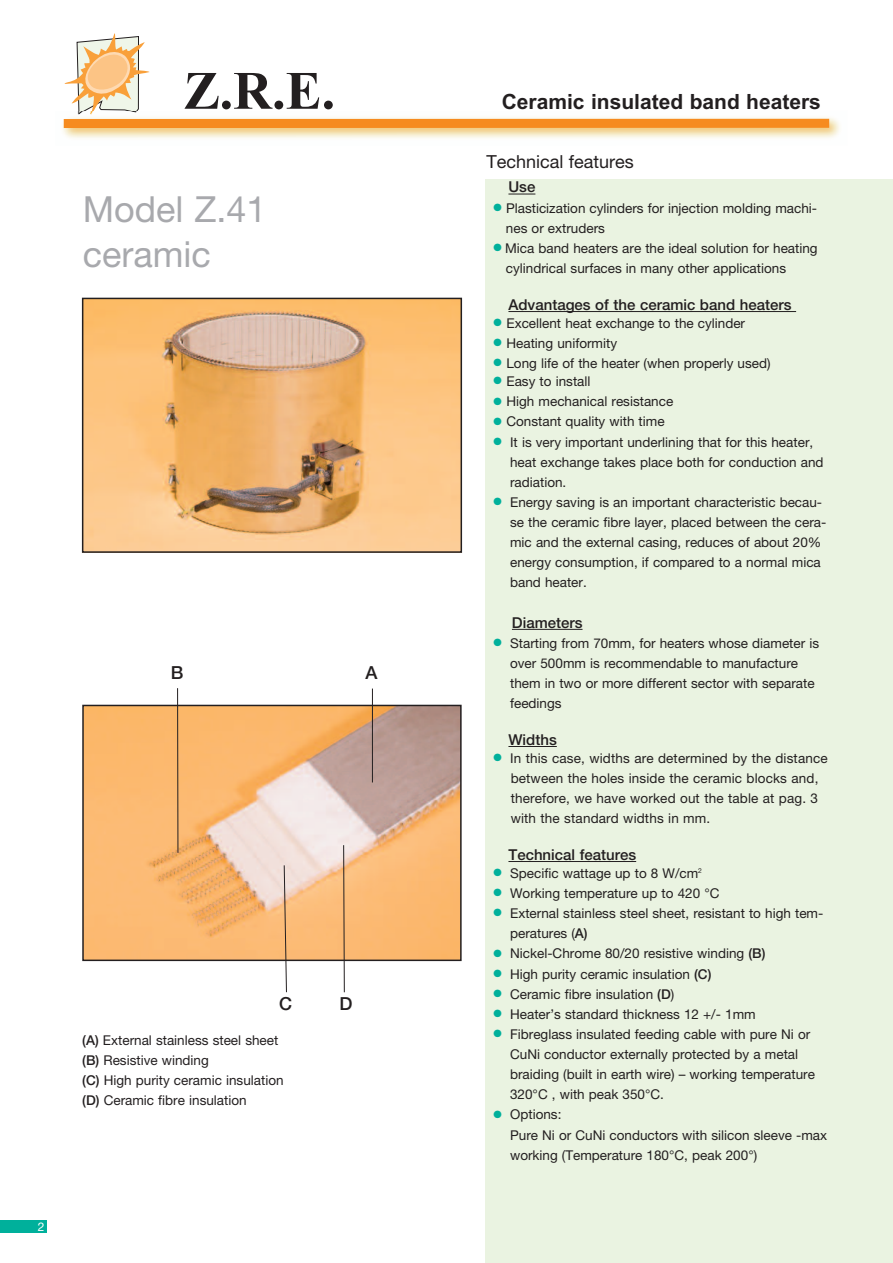
<style>
.page{position:relative;width:893px;height:1263px;background:#fff}
.page>*{position:absolute;margin:0;border:0;box-sizing:border-box;transform-origin:0 0}
.t1{font:700 54px "Times New Roman";color:#231f20}
.t2{font:36px/45px "Helvetica Neue LT Std";color:#a8a9ad}
.t3{font:700 21px "Arial";color:#231f20}
.t4{font:18px "Helvetica Neue LT Std";color:#231f20}
.t5{font:500 18px "Helvetica Neue LT Std";color:#231f20}
.t6{font:500 15px "Helvetica Neue LT Std";color:#231f20}
.t7{font:13.5px/20.1px "Helvetica Neue LT Std";color:#231f20}
.t8{font:12px "Helvetica Neue LT Std";color:#fff}
.s1{font-weight:500}
.s2{color:#00b09b}
</style>
<div class="page">
<svg style="left:64px;top:33px;width:85px;height:78px"></svg>
<img style="left:63px;top:117px;width:777px;height:21px">
<img style="left:77px;top:111px;width:60px;height:4px">
<div style="left:64px;top:119px;width:765px;height:9px;background:#f68b1f"></div>
<div style="left:0;top:1220px;width:47px;height:13px;background:#00b09b"></div>
<img style="left:85px;top:708px;width:374px;height:250px">
<div style="left:82px;top:705px;width:380px;height:256px;border:2px solid #231f20"></div>
<div style="left:486px;top:179px;width:407px;height:1084px;background:#eaf3e1"></div>
<svg style="left:508px;top:194px;width:27px;height:1px"></svg>
<hr style="left:508px;top:311px;width:288px;height:1px;background:#231f20">
<hr style="left:512px;top:629px;width:70px;height:1px;background:#231f20">
<hr style="left:508px;top:746px;width:49px;height:1px;background:#231f20">
<hr style="left:508px;top:861px;width:128px;height:1px;background:#231f20">
<img style="left:85px;top:301px;width:374px;height:249px">
<div style="left:82px;top:298px;width:380px;height:255px;border:2px solid #231f20"></div>
<hr style="left:372px;top:688px;width:1px;height:94px;background:#231f20">
<hr style="left:177px;top:688px;width:1px;height:165px;background:#231f20">
<svg style="left:283px;top:864px;width:4px;height:129px"></svg>
<svg style="left:343px;top:844px;width:2px;height:149px"></svg>
<h1 class="t1" style="left:184px;top:59px;width:153px">Z.R.E.</h1>
<h2 class="t2" style="left:83px;top:190px;width:185px">Model Z.41 ceramic</h2>
<h3 class="t5" style="left:171px;top:666px;width:14px">B</h3>
<h3 class="t5" style="left:366px;top:666px;width:14px">A</h3>
<h3 class="t5" style="left:279px;top:997px;width:14px">C</h3>
<h3 class="t5" style="left:339px;top:997px;width:14px">D</h3>
<p class="t7" style="left:82px;top:1031px;width:203px"><span class="s1">(A)</span> External stainless steel sheet <span class="s1">(B)</span> Resistive winding<br><span class="s1">(C)</span> High purity ceramic insulation <span class="s1">(D)</span> Ceramic fibre insulation</p>
<p class="t8" style="left:38px;top:1222px;width:8px">2</p>
<h3 class="t3" style="left:502px;top:90px;width:321px">Ceramic insulated band heaters</h3>
<h3 class="t4" style="left:486px;top:156px;width:149px">Technical features</h3>
<p class="t6" style="left:508px;top:182px;width:28px">Use</p>
<p class="t7" style="left:506px;top:199px;width:313px;text-indent:-12px"><span class="s2">●</span> Plasticization cylinders for injection molding machi&shy;nes or extruders</p>
<p class="t7" style="left:506px;top:240px;width:313px;text-indent:-12px"><span class="s2">●</span> Mica band heaters are the ideal solution for heating cylindrical surfaces in many other applications</p>
<p class="t6" style="left:508px;top:299px;width:285px">Advantages of the ceramic band heaters</p>
<p class="t7" style="left:494px;top:314px;width:253px"><span class="s2">●</span> Excellent heat exchange to the cylinder</p>
<p class="t7" style="left:494px;top:334px;width:125px"><span class="s2">●</span> Heating uniformity</p>
<p class="t7" style="left:494px;top:355px;width:279px"><span class="s2">●</span> Long life of the heater (when properly used)</p>
<p class="t7" style="left:494px;top:373px;width:98px"><span class="s2">●</span> Easy to install</p>
<p class="t7" style="left:494px;top:393px;width:181px"><span class="s2">●</span> High mechanical resistance</p>
<p class="t7" style="left:494px;top:413px;width:173px"><span class="s2">●</span> Constant quality with time</p>
<p class="t7" style="left:510px;top:433px;width:315px;text-indent:-17px"><span class="s2">●</span> It is very important underlining that for this heater, heat exchange takes place both for conduction and radiation.</p>
<p class="t7" style="left:510px;top:493px;width:318px;text-indent:-17px"><span class="s2">●</span> Energy saving is an important characteristic becau&shy;se the ceramic fibre layer, placed between the cera&shy;mic and the external casing, reduces of about 20% energy consumption, if compared to a normal mica band heater.</p>
<p class="t6" style="left:512px;top:617px;width:72px">Diameters</p>
<p class="t7" style="left:510px;top:634px;width:310px;text-indent:-17px"><span class="s2">●</span> Starting from 70mm, for heaters whose diameter is over 500mm is recommendable to manufacture them in two or more different sector with separate feedings</p>
<p class="t6" style="left:508px;top:734px;width:50px">Widths</p>
<p class="t7" style="left:511px;top:749px;width:319px;text-indent:-17px"><span class="s2">●</span> In this case, widths are determined by the distance between the holes inside the ceramic blocks and, therefore, we have worked out the table at pag. 3 with the standard widths in mm.</p>
<p class="t6" style="left:508px;top:849px;width:129px">Technical features</p>
<p class="t7" style="left:494px;top:864px;width:210px"><span class="s2">●</span> Specific wattage up to 8 W/cm<sup>2</sup></p>
<p class="t7" style="left:494px;top:884px;width:227px"><span class="s2">●</span> Working temperature up to 420 °C</p>
<p class="t7" style="left:510px;top:904px;width:315px;text-indent:-17px"><span class="s2">●</span> External stainless steel sheet, resistant to high tem&shy;peratures (<span class="s1">A)</span></p>
<p class="t7" style="left:494px;top:945px;width:273px"><span class="s2">●</span> Nickel-Chrome 80/20 resistive winding <span class="s1">(B)</span></p>
<p class="t7" style="left:494px;top:965px;width:219px"><span class="s2">●</span> High purity ceramic insulation <span class="s1">(C)</span></p>
<p class="t7" style="left:494px;top:985px;width:182px"><span class="s2">●</span> Ceramic fibre insulation <span class="s1">(D</span>)</p>
<p class="t7" style="left:494px;top:1005px;width:264px"><span class="s2">●</span> Heater’s standard thickness 12 +/- 1mm</p>
<p class="t7" style="left:510px;top:1025px;width:306px;text-indent:-17px"><span class="s2">●</span> Fibreglass insulated feeding cable with pure Ni or CuNi conductor externally protected by a metal braiding (built in earth wire) – working temperature 320°C , with peak 350°C.</p>
<p class="t7" style="left:510px;top:1106px;width:319px;text-indent:-17px"><span class="s2">●</span> Options:<br>Pure Ni or CuNi conductors with silicon sleeve -max working (Temperature 180°C, peak 200°)</p>
</div>
